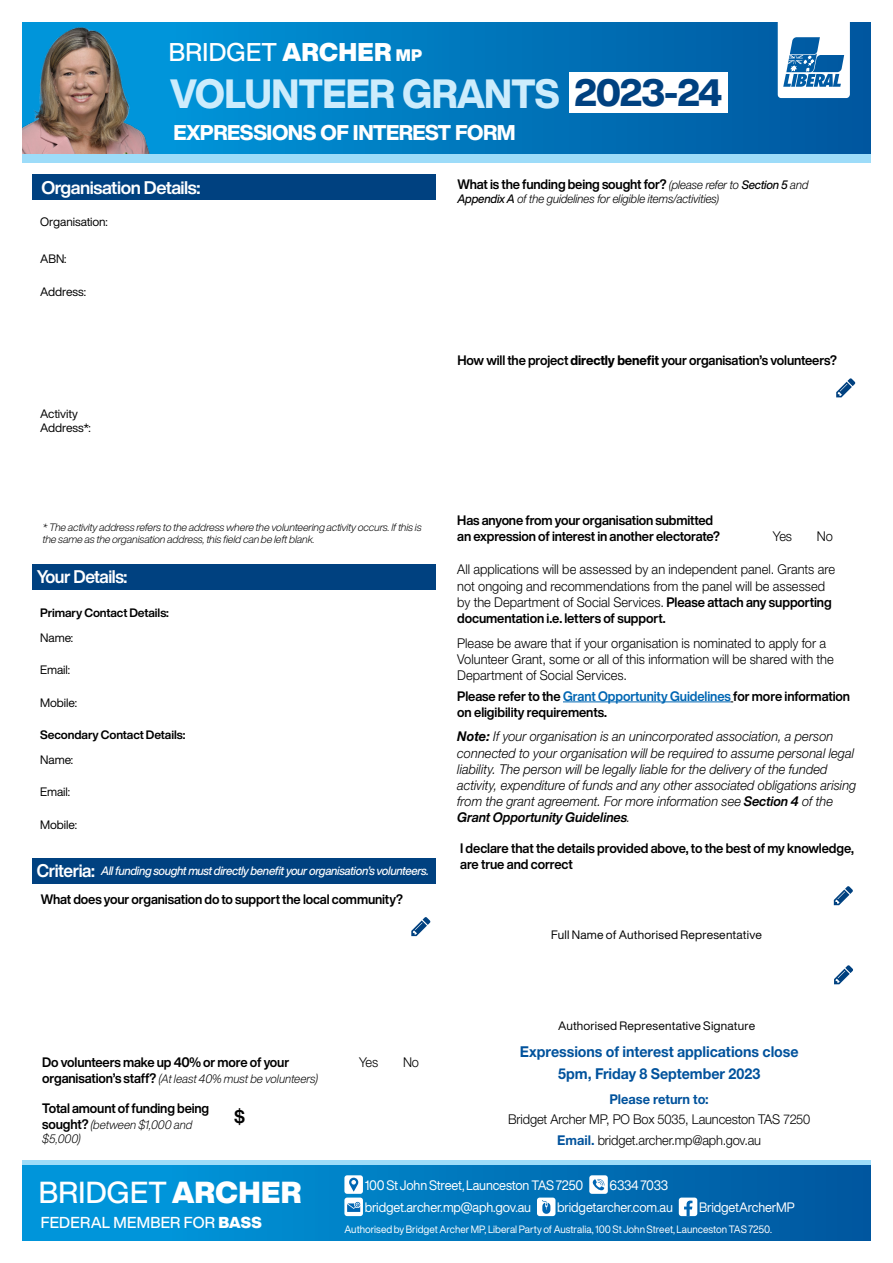
<style>
.page{position:relative;width:893px;height:1263px;background:#fff}
.page>*{position:absolute;margin:0;border:0;box-sizing:border-box;transform-origin:0 0}
.t1{font:800 40.2px "Helvetica Now Display";letter-spacing:-.015em;color:#cdecfc;scale:.95 1}
.t2{font:500 29.85px "Helvetica Now Display";letter-spacing:.015em;color:#fff}
.t3{font:500 25.2px "Helvetica Now Display";letter-spacing:.015em;color:#fff}
.t4{font:800 21px "Helvetica Now Display";letter-spacing:-.02em;color:#fff}
.t5{font:700 18px "Helvetica Now Display";letter-spacing:-.025em;color:#fff}
.t6{font:700 18px "Helvetica Now Display";letter-spacing:-.025em;color:#fff;scale:.95 1}
.t7{font:700 18px "Helvetica Now Display";color:#000;scale:.95 1}
.t8{font:500 15.6px "Helvetica Now Display";letter-spacing:.015em;color:#fff}
.t9{font:700 15px/22.2px "Helvetica Neue LT Pro";letter-spacing:-.005em;color:#00529c;text-align:center;scale:.95 1}
.t10{font:700 13.5px/16.2px "Helvetica Now Display";letter-spacing:-.01em;color:#000;scale:.95 1}
.t11{font:300 13.5px/16.2px "Helvetica Neue LT Pro";color:#000;scale:.95 1}
.t12{font:italic 300 13.5px/16.2px "Helvetica Neue LT Pro";color:#000;scale:.95 1}
.t13{font:italic 700 13.5px "Helvetica Now Display";letter-spacing:.005em;color:#000;scale:.95 1}
.t14{font:700 13.5px "Helvetica Neue LT Pro";color:#00529c;scale:.95 1}
.t15{font:13.35px "Helvetica Now Display";letter-spacing:-.01em;color:#fff;scale:.95 1}
.t16{font:12px/14.4px "Helvetica Now Display";color:#000}
.t17{font:italic 300 12px/14.4px "Helvetica Now Display";color:#000;scale:.95 1}
.t18{font:italic 500 12px "Helvetica Now Display";letter-spacing:-.025em;color:#fff;scale:.95 1}
.t19{font:italic 300 12px "Helvetica Neue LT Pro";letter-spacing:-.01em;color:#000;scale:.95 1}
.t20{font:700 12px "Helvetica Now Display";letter-spacing:-.005em;color:#000}
.t21{font:italic 300 10.5px/12px "Helvetica Now Display";letter-spacing:-.01em;color:#000}
.t22{font:10.5px "Helvetica Now Display";color:#fff;scale:.95 1}
.s1{font-weight:900}
.s2{font-weight:900;font-size:16.35px}
.s3{font-size:37.5px;color:#004180}
.s4{font-family:"Helvetica Neue LT Pro";font-weight:300;font-style:italic;font-size:12px}
.s5{font-weight:500;font-style:italic;font-size:12px}
.s6{font-family:"Helvetica Now Display";font-weight:500}
.s7{font-weight:800}
.s8{font-weight:700;font-style:normal;font-size:18px}
.s9{font-family:"Helvetica Now Display";font-weight:700}
.s10{color:#0066b3}
.s11{font-weight:700}
.s12{font-family:"Helvetica Neue LT Pro";font-weight:300}
.s13{font-weight:700;font-style:normal;font-size:13.5px}
.s14{font-weight:700;color:#00529c}
</style>
<div class="page">
<svg style="left:165px;top:22px;width:706px;height:133px;background:#0278bd"></svg>
<svg style="left:777px;top:22px;width:73px;height:76px"></svg>
<div style="left:569px;top:72px;width:158px;height:40px;background:#fff"></div>
<div style="left:0;top:1165px;width:893px;height:98px;background:linear-gradient(to right,#07a2e3,#07599f)"></div>
<div style="left:0;top:1160px;width:893px;height:5px;background:#9ddcf9"></div>
<div style="left:32px;top:564px;width:404px;height:26px;background:#004180"></div>
<div style="left:32px;top:175px;width:404px;height:25px;background:#004180"></div>
<div style="left:32px;top:858px;width:404px;height:25px;background:#004180"></div>
<svg style="left:411px;top:917px;width:19px;height:19px"></svg>
<svg style="left:836px;top:378px;width:19px;height:19px"></svg>
<hr style="left:563px;top:701px;width:168px;height:1px;background:#0066b3">
<svg style="left:834px;top:886px;width:19px;height:19px"></svg>
<svg style="left:834px;top:965px;width:19px;height:19px"></svg>
<img style="left:22px;top:22px;width:143px;height:133px">
<div style="left:344px;top:1175px;width:19px;height:19px;background:#fff;border-radius:3px"></div>
<svg style="left:349px;top:1178px;width:9px;height:13px"></svg>
<div style="left:589px;top:1175px;width:19px;height:19px;background:#fff;border-radius:3px"></div>
<svg style="left:592px;top:1179px;width:13px;height:12px"></svg>
<div style="left:344px;top:1197px;width:19px;height:19px;background:#fff;border-radius:3px"></div>
<svg style="left:347px;top:1202px;width:13px;height:10px"></svg>
<div style="left:537px;top:1197px;width:18px;height:19px;background:#fff;border-radius:3px"></div>
<svg style="left:542px;top:1200px;width:8px;height:14px"></svg>
<div style="left:679px;top:1197px;width:18px;height:19px;background:#fff;border-radius:3px"></div>
<svg style="left:684px;top:1200px;width:8px;height:16px"></svg>
<div style="left:0;top:155px;width:893px;height:8px;background:#9ddcf9"></div>
<div style="left:0;top:0;width:21px;height:1263px;background:#fff"></div>
<div style="left:872px;top:0;width:21px;height:1263px;background:#fff"></div>
<div style="left:0;top:1242px;width:893px;height:21px;background:#fff"></div>
<h3 class="t3" style="left:169px;top:35px;width:255px">BRIDGET <span class="s1">ARCHER</span> <span class="s2">MP</span></h3>
<h1 class="t1" style="left:170px;top:66px;width:583px">VOLUNTEER GRANTS <span class="s3">2023-24</span></h1>
<h3 class="t4" style="left:173px;top:118px;width:344px">EXPRESSIONS OF INTEREST FORM</h3>
<h3 class="t5" style="left:41px;top:175px;width:161px">Organisation Details:</h3>
<p class="t16" style="left:40px;top:214px;width:69px">Organisation:</p>
<p class="t16" style="left:40px;top:251px;width:28px">ABN:</p>
<p class="t16" style="left:40px;top:285px;width:47px">Address:</p>
<p class="t16" style="left:40px;top:406px;width:52px">Activity<br>Address*:</p>
<p class="t10" style="left:457px;top:176px;width:371px">What is the funding being sought for? <span class="s4">(please refer to</span> <span class="s5">Section 5</span> <span class="s4">and</span></p>
<p class="t19" style="left:457px;top:192px;width:277px"><span class="s6">Appendix A</span> of the guidelines for eligible items/activities)</p>
<p class="t10" style="left:457px;top:352px;width:401px">How will the project <span class="s7">directly benefit</span> your organisation’s volunteers?</p>
<p class="t21" style="left:43px;top:521px;width:380px">* The activity address refers to the address where the volunteering activity occurs. If this is the same as the organisation address, this field can be left blank.</p>
<h3 class="t6" style="left:37px;top:565px;width:97px">Your Details:</h3>
<p class="t20" style="left:40px;top:605px;width:130px">Primary Contact Details:</p>
<p class="t16" style="left:40px;top:630px;width:35px">Name:</p>
<p class="t16" style="left:40px;top:663px;width:31px">Email:</p>
<p class="t16" style="left:40px;top:695px;width:38px">Mobile:</p>
<p class="t20" style="left:40px;top:727px;width:147px">Secondary Contact Details:</p>
<p class="t16" style="left:40px;top:752px;width:35px">Name:</p>
<p class="t16" style="left:40px;top:785px;width:31px">Email:</p>
<p class="t16" style="left:40px;top:817px;width:38px">Mobile:</p>
<p class="t18" style="left:37px;top:863px;width:414px"><span class="s8">Criteria:</span> All funding sought must directly benefit your organisation’s volunteers.</p>
<p class="t10" style="left:41px;top:891px;width:383px">What does your organisation do to support the local community?</p>
<p class="t10" style="left:457px;top:512px;width:278px">Has anyone from your organisation submitted an expression of interest in another electorate?</p>
<p class="t11" style="left:773px;top:528px;width:22px">Yes</p>
<p class="t11" style="left:817px;top:528px;width:18px">No</p>
<p class="t11" style="left:457px;top:561px;width:399px">All applications will be assessed by an independent panel. Grants are not ongoing and recommendations from the panel will be assessed by the Department of Social Services. <span class="s9">Please attach any supporting</span></p>
<p class="t10" style="left:457px;top:610px;width:221px">documentation i.e. letters of support.</p>
<p class="t11" style="left:457px;top:634px;width:398px">Please be aware that if your organisation is nominated to apply for a<br>Volunteer Grant, some or all of this information will be shared with the<br>Department of Social Services.</p>
<p class="t10" style="left:457px;top:688px;width:415px">Please refer to the <span class="s10">Grant Opportunity Guidelines</span> for more information on eligibility requirements.</p>
<p class="t12" style="left:457px;top:728px;width:421px"><span class="s11">Note:</span> If your organisation is an unincorporated association, a person connected to your organisation will be required to assume personal legal liability. The person will be legally liable for the delivery of the funded activity, expenditure of funds and any other associated obligations arising from the grant agreement. For more information see <span class="s9">Section 4</span> of the</p>
<p class="t13" style="left:457px;top:808px;width:184px">Grant Opportunity Guidelines<span class="s12">.</span></p>
<p class="t10" style="left:460px;top:840px;width:416px">I declare that the details provided above, to the best of my knowledge, are true and correct</p>
<p class="t16" style="left:551px;top:927px;width:212px">Full Name of Authorised Representative</p>
<p class="t10" style="left:42px;top:1054px;width:261px">Do volunteers make up 40% or more of your</p>
<p class="t11" style="left:359px;top:1053px;width:22px">Yes</p>
<p class="t11" style="left:403px;top:1053px;width:18px">No</p>
<p class="t17" style="left:42px;top:1071px;width:292px"><span class="s13">organisation’s staff?</span> (At least 40% must be volunteers)</p>
<p class="t10" style="left:42px;top:1100px;width:177px">Total amount of funding being</p>
<p class="t17" style="left:42px;top:1117px;width:159px"><span class="s13">sought?</span> (between $1,000 and $5,000)</p>
<h3 class="t7" style="left:234px;top:1105px;width:13px">$</h3>
<p class="t16" style="left:558px;top:1018px;width:199px">Authorised Representative Signature</p>
<p class="t9" style="left:520px;top:1040px;width:295px">Expressions of interest applications close<br>5pm, Friday 8 September 2023</p>
<p class="t14" style="left:610px;top:1091px;width:106px">Please return to:</p>
<p class="t11" style="left:508px;top:1109px;width:320px;line-height:20.4px;text-align:center">Bridget Archer MP, PO Box 5035, Launceston TAS 7250<br><span class="s14">Email.</span> bridget.archer.mp@aph.gov.au</p>
<h2 class="t2" style="left:39px;top:1172px;width:264px">BRIDGET <span class="s1">ARCHER</span></h2>
<p class="t8" style="left:41px;top:1212px;width:222px">FEDERAL MEMBER FOR <span class="s1">BASS</span></p>
<p class="t15" style="left:365px;top:1176px;width:232px">100 St John Street, Launceston TAS 7250</p>
<p class="t15" style="left:610px;top:1176px;width:63px">6334 7033</p>
<p class="t15" style="left:365px;top:1198px;width:177px">bridget.archer.mp@aph.gov.au</p>
<p class="t15" style="left:557px;top:1198px;width:123px">bridgetarcher.com.au</p>
<p class="t15" style="left:699px;top:1198px;width:102px">BridgetArcherMP</p>
<p class="t22" style="left:345px;top:1221px;width:452px">Authorised by Bridget Archer MP, Liberal Party of Australia, 100 St John Street, Launceston TAS 7250.</p>
</div>
